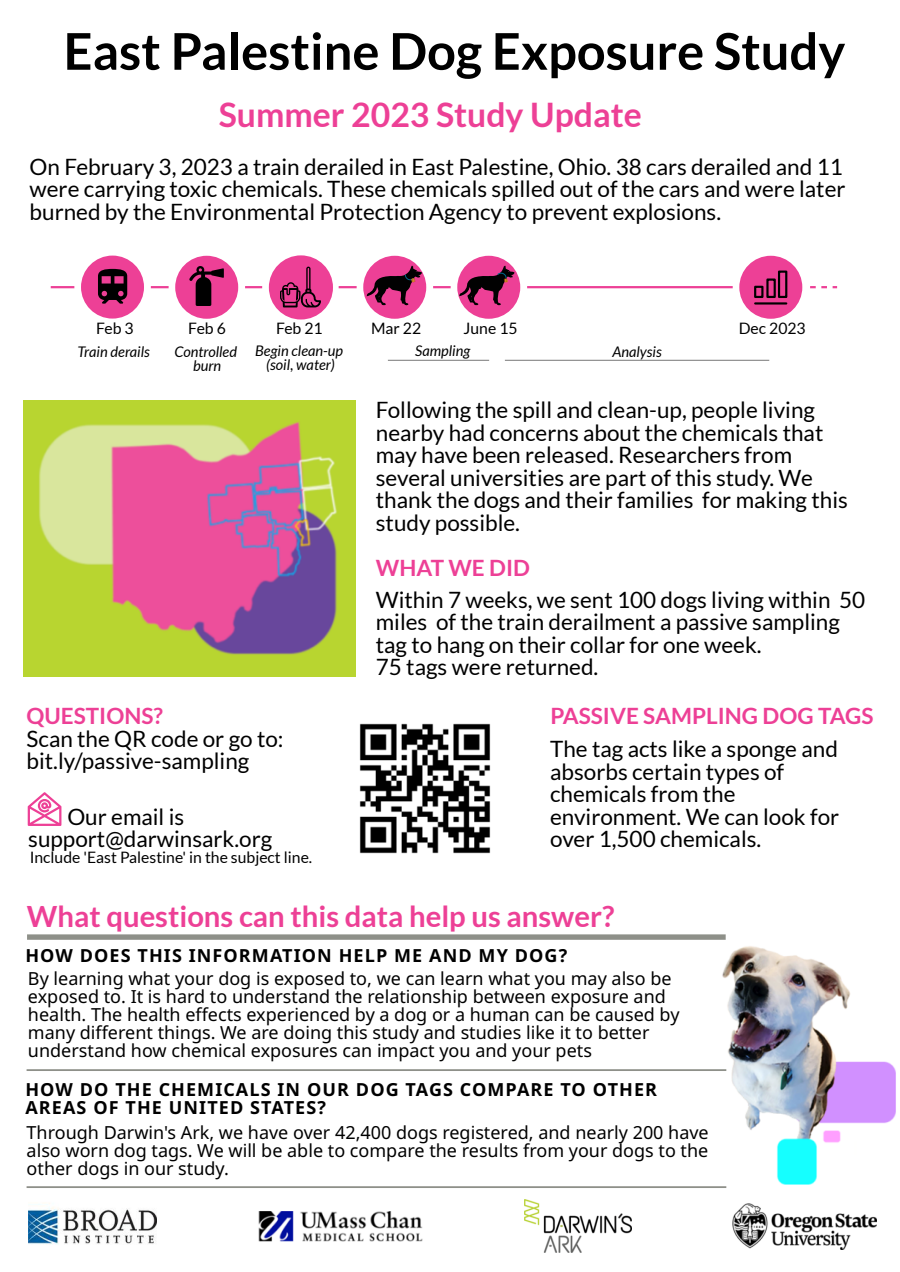
<style>
.page{position:relative;width:900px;height:1272px;background:#fff}
.page>*{position:absolute;margin:0;border:0;box-sizing:border-box;transform-origin:0 0}
.t1{font:700 50.7px "Lato";color:#000}
.t2{font:700 33.75px "Lato";color:#ed4096}
.t3{font:700 29.25px "Lato";color:#ed4096}
.t4{font:22.5px/22.5px "Lato";color:#000}
.t5{font:700 22.5px "Lato";color:#ed4096}
.t6{font:18px/18px "Noto Sans";color:#000}
.t7{font:700 18px/18px "Noto Sans";letter-spacing:.06em;color:#000}
.t8{font:15.75px "Lato";color:#000}
.t9{font:italic 14.7px/14.7px "Lato";color:#000;text-align:center}
</style>
<div class="page">
<img style="left:722px;top:946px;width:174px;height:242px">
<div style="left:27px;top:934px;width:699px;height:6px;background:#8e9089"></div>
<hr style="left:27px;top:1069px;width:699px;height:2px;background:#8e9089">
<hr style="left:27px;top:1186px;width:699px;height:2px;background:#8e9089">
<svg style="left:810px;top:286px;width:17px;height:2px"></svg>
<hr style="left:388px;top:360px;width:101px;height:1px;background:#868686">
<hr style="left:51px;top:286px;width:706px;height:2px;background:#ed4096">
<div style="left:169px;top:249px;width:76px;height:77px;background:#fff;border-radius:50%"></div>
<div style="left:175px;top:256px;width:63px;height:63px;background:#ed4096;border-radius:50%"></div>
<div style="left:262px;top:249px;width:77px;height:76px;background:#fff;border-radius:50%"></div>
<div style="left:269px;top:255px;width:64px;height:64px;background:#ed4096;border-radius:50%"></div>
<div style="left:357px;top:249px;width:76px;height:77px;background:#fff;border-radius:50%"></div>
<div style="left:363px;top:256px;width:63px;height:63px;background:#ed4096;border-radius:50%"></div>
<div style="left:451px;top:249px;width:76px;height:77px;background:#fff;border-radius:50%"></div>
<div style="left:457px;top:256px;width:63px;height:63px;background:#ed4096;border-radius:50%"></div>
<div style="left:733px;top:249px;width:76px;height:77px;background:#fff;border-radius:50%"></div>
<div style="left:739px;top:256px;width:63px;height:63px;background:#ed4096;border-radius:50%"></div>
<div style="left:74px;top:249px;width:77px;height:76px;background:#fff;border-radius:50%"></div>
<div style="left:81px;top:256px;width:63px;height:63px;background:#ed4096;border-radius:50%"></div>
<hr style="left:505px;top:360px;width:264px;height:1px;background:#868686">
<svg style="left:98px;top:269px;width:29px;height:35px"></svg>
<svg style="left:189px;top:266px;width:35px;height:40px"></svg>
<svg style="left:280px;top:267px;width:41px;height:40px"></svg>
<svg style="left:754px;top:270px;width:34px;height:35px"></svg>
<img style="left:24px;top:400px;width:332px;height:277px">
<svg style="left:367px;top:264px;width:55px;height:42px"></svg>
<img style="left:28px;top:1203px;width:128px;height:42px">
<img style="left:733px;top:1203px;width:144px;height:46px">
<img style="left:258px;top:1211px;width:165px;height:30px">
<svg style="left:459px;top:264px;width:55px;height:42px"></svg>
<svg style="left:28px;top:792px;width:33px;height:34px"></svg>
<img style="left:359px;top:723px;width:132px;height:131px">
<img style="left:525px;top:1200px;width:107px;height:53px">
<h1 class="t1" style="left:64px;top:20px;width:783px">East Palestine Dog Exposure Study</h1>
<h2 class="t2" style="left:219px;top:94px;width:425px">Summer 2023 Study Update</h2>
<p class="t4" style="left:30px;top:155px;width:817px">On February 3, 2023 a train derailed in East Palestine, Ohio. 38 cars derailed and 11 were carrying toxic chemicals. These chemicals spilled out of the cars and were later burned by the Environmental Protection Agency to prevent explosions.</p>
<p class="t8" style="left:96px;top:319px;width:39px">Feb 3</p>
<p class="t8" style="left:188px;top:319px;width:39px">Feb 6</p>
<p class="t8" style="left:276px;top:319px;width:48px">Feb 21</p>
<p class="t8" style="left:371px;top:319px;width:52px">Mar 22</p>
<p class="t8" style="left:464px;top:319px;width:56px">June 15</p>
<p class="t8" style="left:739px;top:319px;width:69px">Dec 2023</p>
<p class="t9" style="left:77px;top:344px;width:74px">Train derails</p>
<p class="t9" style="left:174px;top:344px;width:64px">Controlled</p>
<p class="t9" style="left:415px;top:343px;width:57px">Sampling</p>
<p class="t9" style="left:612px;top:344px;width:51px">Analysis</p>
<p class="t9" style="left:193px;top:358px;width:30px">burn</p>
<p class="t9" style="left:255px;top:343px;width:89px">Begin clean-up (soil, water)</p>
<p class="t4" style="left:376px;top:398px;width:474px">Following the spill and clean-up, people living nearby had concerns about the chemicals that may have been released. Researchers from several universities are part of this study. We thank the dogs and their families for making this study possible.</p>
<p class="t5" style="left:376px;top:553px;width:156px">WHAT WE DID</p>
<p class="t5" style="left:27px;top:702px;width:138px">QUESTIONS?</p>
<p class="t4" style="left:27px;top:727px;width:259px">Scan the QR code or go to: bit.ly/passive-sampling</p>
<p class="t4" style="left:28px;top:805px;width:246px;text-indent:39px">Our email is support@darwinsark.org</p>
<p class="t8" style="left:30px;top:847px;width:284px">Include 'East Palestine' in the subject line.</p>
<p class="t4" style="left:376px;top:588px;width:491px">Within 7 weeks, we sent 100 dogs living within 50 miles of the train derailment a passive sampling tag to hang on their collar for one week.<br>75 tags were returned.</p>
<p class="t5" style="left:551px;top:702px;width:324px">PASSIVE SAMPLING DOG TAGS</p>
<p class="t4" style="left:550px;top:737px;width:291px">The tag acts like a sponge and absorbs certain types of chemicals from the environment. We can look for over 1,500 chemicals.</p>
<h3 class="t3" style="left:27px;top:898px;width:589px">What questions can this data help us answer?</h3>
<p class="t7" style="left:25px;top:946px;width:543px">HOW DOES THIS INFORMATION HELP ME AND MY DOG?</p>
<p class="t6" style="left:28px;top:969px;width:653px">By learning what your dog is exposed to, we can learn what you may also be exposed to. It is hard to understand the relationship between exposure and health. The health effects experienced by a dog or a human can be caused by many different things. We are doing this study and studies like it to better understand how chemical exposures can impact you and your pets</p>
<p class="t7" style="left:25px;top:1080px;width:633px">HOW DO THE CHEMICALS IN OUR DOG TAGS COMPARE TO OTHER<br>AREAS OF THE UNITED STATES?</p>
<p class="t6" style="left:27px;top:1123px;width:684px;text-align:justify">Through Darwin's Ark, we have over 42,400 dogs registered, and nearly 200 have also worn dog tags. We will be able to compare the results from your dogs to the other dogs in our study.</p>
</div>
